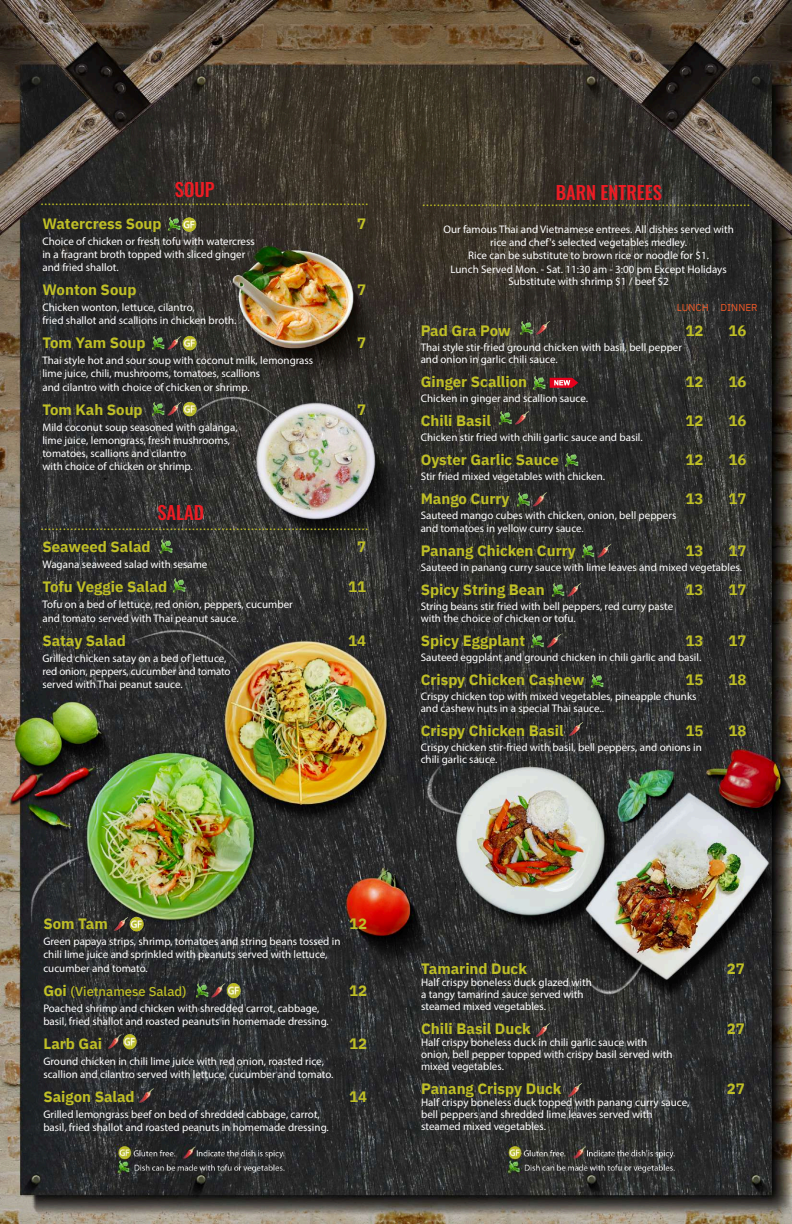
<style>
.page{position:relative;width:792px;height:1224px;background:#fff}
.page>*{position:absolute;margin:0;border:0;box-sizing:border-box;transform-origin:0 0}
.t1{font:500 18.5px "Oswald";color:#ed1c24}
.t2{font:700 15px "IBM Plex Sans Thai Looped";color:#bfbf26}
.t3{font:500 13px "IBM Plex Sans Thai Looped";color:#bfbf26}
.t4{font:11px/13.2px "Myriad Pro";color:#fff}
.t5{font:10px "IBM Plex Sans Thai Looped";color:#f15a29}
.t6{font:700 9px "IBM Plex Sans Thai Looped";color:#bfbf26}
.s1{font-weight:700;font-size:15px}
</style>
<div class="page">
<img style="left:0;top:0;width:792px;height:1224px">
<img style="left:151px;top:335px;width:47px;height:17px">
<img style="left:151px;top:400px;width:47px;height:18px">
<img style="left:194px;top:982px;width:47px;height:17px">
<img style="left:166px;top:215px;width:32px;height:17px">
<img style="left:159px;top:538px;width:16px;height:16px">
<img style="left:172px;top:577px;width:16px;height:16px">
<img style="left:531px;top:375px;width:17px;height:16px">
<img style="left:564px;top:451px;width:16px;height:17px">
<img style="left:589px;top:672px;width:16px;height:16px">
<img style="left:519px;top:319px;width:31px;height:17px">
<img style="left:498px;top:409px;width:31px;height:17px">
<img style="left:516px;top:491px;width:31px;height:17px">
<img style="left:580px;top:543px;width:32px;height:17px">
<img style="left:550px;top:581px;width:32px;height:18px">
<img style="left:530px;top:632px;width:31px;height:18px">
<img style="left:112px;top:915px;width:32px;height:16px">
<img style="left:106px;top:1033px;width:32px;height:16px">
<img style="left:138px;top:1087px;width:16px;height:16px">
<img style="left:534px;top:1021px;width:17px;height:17px">
<img style="left:567px;top:721px;width:17px;height:16px">
<img style="left:566px;top:1081px;width:17px;height:16px">
<svg style="left:550px;top:378px;width:28px;height:10px"></svg>
<h1 class="t1" style="left:175px;top:180px;width:41px">SOUP</h1>
<h1 class="t1" style="left:556px;top:183px;width:108px">BARN ENTREES</h1>
<p class="t6" style="left:41px;top:196px;width:329px">.........................................................................................</p>
<h2 class="t2" style="left:42px;top:215px;width:121px">Watercress Soup</h2>
<h2 class="t2" style="left:357px;top:215px;width:10px">7</h2>
<p class="t4" style="left:42px;top:234px;width:214px">Choice of chicken or fresh tofu with watercress in a fragrant broth topped with sliced ginger and fried shallot.</p>
<h2 class="t2" style="left:42px;top:281px;width:96px">Wonton Soup</h2>
<h2 class="t2" style="left:357px;top:281px;width:10px">7</h2>
<p class="t4" style="left:42px;top:301px;width:196px">Chicken wonton, lettuce, cilantro,<br>fried shallot and scallions in chicken broth.</p>
<h2 class="t2" style="left:42px;top:334px;width:105px">Tom Yam Soup</h2>
<h2 class="t2" style="left:357px;top:334px;width:10px">7</h2>
<p class="t4" style="left:42px;top:354px;width:272px">Thai style hot and sour soup with coconut milk, lemongrass lime juice, chili, mushrooms, tomatoes, scallions<br>and cilantro with choice of chicken or shrimp.</p>
<h2 class="t2" style="left:42px;top:401px;width:102px">Tom Kah Soup</h2>
<h2 class="t2" style="left:357px;top:401px;width:10px">7</h2>
<p class="t4" style="left:42px;top:420px;width:197px">Mild coconut soup seasoned with galanga, lime juice, lemongrass, fresh mushrooms, tomatoes, scallions and cilantro<br>with choice of chicken or shrimp.</p>
<h1 class="t1" style="left:158px;top:503px;width:48px">SALAD</h1>
<p class="t6" style="left:41px;top:521px;width:329px">.........................................................................................</p>
<h2 class="t2" style="left:42px;top:539px;width:110px">Seaweed Salad</h2>
<h2 class="t2" style="left:357px;top:539px;width:10px">7</h2>
<p class="t4" style="left:42px;top:558px;width:167px">Wagana seaweed salad with sesame</p>
<h2 class="t2" style="left:42px;top:579px;width:126px">Tofu Veggie Salad</h2>
<h2 class="t2" style="left:348px;top:579px;width:19px">11</h2>
<p class="t4" style="left:42px;top:598px;width:252px">Tofu on a bed of lettuce, red onion, peppers, cucumber and tomato served with Thai peanut sauce.</p>
<h2 class="t2" style="left:42px;top:632px;width:85px">Satay Salad</h2>
<h2 class="t2" style="left:348px;top:632px;width:19px">14</h2>
<p class="t4" style="left:42px;top:651px;width:190px">Grilled chicken satay on a bed of lettuce, red onion, peppers, cucumber and tomato served with Thai peanut sauce.</p>
<p class="t6" style="left:422px;top:197px;width:329px">.........................................................................................</p>
<p class="t4" style="left:443px;top:223px;width:292px;text-align:center">Our famous Thai and Vietnamese entrees. All dishes served with rice and chef's selected vegetables medley.<br>Rice can be substitute to brown rice or noodle for $1.<br>Lunch Served Mon. - Sat. 11:30 am - 3:00 pm Except Holidays</p>
<p class="t4" style="left:508px;top:274px;width:162px">Substitute with shrimp $1 / beef $2</p>
<p class="t5" style="left:677px;top:302px;width:82px">LUNCH DINNER</p>
<h2 class="t2" style="left:421px;top:322px;width:91px">Pad Gra Pow</h2>
<h2 class="t2" style="left:686px;top:322px;width:19px">12</h2>
<h2 class="t2" style="left:728px;top:322px;width:19px">16</h2>
<p class="t4" style="left:421px;top:341px;width:263px;line-height:12px">Thai style stir-fried ground chicken with basil, bell pepper and onion in garlic chili sauce.</p>
<h2 class="t2" style="left:421px;top:373px;width:108px">Ginger Scallion</h2>
<h2 class="t2" style="left:686px;top:373px;width:19px">12</h2>
<h2 class="t2" style="left:728px;top:373px;width:19px">16</h2>
<p class="t4" style="left:421px;top:391px;width:169px">Chicken in ginger and scallion sauce.</p>
<h2 class="t2" style="left:421px;top:412px;width:72px">Chili Basil</h2>
<h2 class="t2" style="left:686px;top:412px;width:19px">12</h2>
<h2 class="t2" style="left:728px;top:412px;width:19px">16</h2>
<p class="t4" style="left:421px;top:430px;width:224px">Chicken stir fried with chili garlic sauce and basil.</p>
<h2 class="t2" style="left:421px;top:451px;width:140px">Oyster Garlic Sauce</h2>
<h2 class="t2" style="left:686px;top:451px;width:19px">12</h2>
<h2 class="t2" style="left:728px;top:451px;width:20px">16</h2>
<p class="t4" style="left:421px;top:469px;width:186px">Stir fried mixed vegetables with chicken.</p>
<h2 class="t2" style="left:421px;top:490px;width:90px">Mango Curry</h2>
<h2 class="t2" style="left:686px;top:490px;width:19px">13</h2>
<h2 class="t2" style="left:728px;top:490px;width:19px">17</h2>
<p class="t4" style="left:421px;top:508px;width:257px">Sauteed mango cubes with chicken, onion, bell peppers and tomatoes in yellow curry sauce.</p>
<h2 class="t2" style="left:421px;top:542px;width:157px">Panang Chicken Curry</h2>
<h2 class="t2" style="left:686px;top:542px;width:19px">13</h2>
<h2 class="t2" style="left:728px;top:542px;width:20px">17</h2>
<p class="t4" style="left:421px;top:560px;width:323px">Sauteed in panang curry sauce with lime leaves and mixed vegetables.</p>
<h2 class="t2" style="left:421px;top:581px;width:126px">Spicy String Bean</h2>
<h2 class="t2" style="left:686px;top:581px;width:19px">13</h2>
<h2 class="t2" style="left:728px;top:581px;width:19px">17</h2>
<p class="t4" style="left:421px;top:600px;width:254px;line-height:12px">String beans stir fried with bell peppers, red curry paste with the choice of chicken or tofu.</p>
<h2 class="t2" style="left:421px;top:632px;width:106px">Spicy Eggplant</h2>
<h2 class="t2" style="left:686px;top:632px;width:19px">13</h2>
<h2 class="t2" style="left:728px;top:632px;width:19px">17</h2>
<p class="t4" style="left:421px;top:650px;width:282px">Sauteed eggplant and ground chicken in chili garlic and basil.</p>
<h2 class="t2" style="left:421px;top:671px;width:165px">Crispy Chicken Cashew</h2>
<h2 class="t2" style="left:686px;top:671px;width:19px">15</h2>
<h2 class="t2" style="left:728px;top:671px;width:19px">18</h2>
<p class="t4" style="left:421px;top:690px;width:277px;line-height:12px">Crispy chicken top with mixed vegetables, pineapple chunks and cashew nuts in a special Thai sauce..</p>
<h2 class="t2" style="left:421px;top:722px;width:145px">Crispy Chicken Basil</h2>
<h2 class="t2" style="left:686px;top:722px;width:19px">15</h2>
<h2 class="t2" style="left:728px;top:722px;width:20px">18</h2>
<p class="t4" style="left:421px;top:741px;width:283px;line-height:12px">Crispy chicken stir-fried with basil, bell peppers, and onions in chili garlic sauce.</p>
<h2 class="t2" style="left:43px;top:915px;width:66px">Som Tam</h2>
<h2 class="t2" style="left:349px;top:915px;width:19px">12</h2>
<p class="t4" style="left:43px;top:935px;width:299px">Green papaya strips, shrimp, tomatoes and string beans tossed in chili lime juice and sprinkled with peanuts served with lettuce, cucumber and tomato.</p>
<p class="t3" style="left:43px;top:984px;width:145px"><span class="s1">Goi</span> (Vietnamese Salad)</p>
<h2 class="t2" style="left:349px;top:982px;width:19px">12</h2>
<p class="t4" style="left:43px;top:1001px;width:287px">Poached shrimp and chicken with shredded carrot, cabbage, basil, fried shallot and roasted peanuts in homemade dressing.</p>
<h2 class="t2" style="left:43px;top:1035px;width:60px">Larb Gai</h2>
<h2 class="t2" style="left:349px;top:1035px;width:19px">12</h2>
<p class="t4" style="left:43px;top:1054px;width:292px">Ground chicken in chili lime juice with red onion, roasted rice, scallion and cilantro served with lettuce, cucumber and tomato.</p>
<h2 class="t2" style="left:43px;top:1088px;width:93px">Saigon Salad</h2>
<h2 class="t2" style="left:349px;top:1088px;width:19px">14</h2>
<p class="t4" style="left:43px;top:1108px;width:287px">Grilled lemongrass beef on bed of shredded cabbage, carrot, basil, fried shallot and roasted peanuts in homemade dressing.</p>
<h2 class="t2" style="left:421px;top:960px;width:107px">Tamarind Duck</h2>
<h2 class="t2" style="left:727px;top:960px;width:19px">27</h2>
<p class="t4" style="left:421px;top:976px;width:172px;line-height:12px">Half crispy boneless duck glazed with a tangy tamarind sauce served with steamed mixed vegetables.</p>
<h2 class="t2" style="left:421px;top:1020px;width:111px">Chili Basil Duck</h2>
<h2 class="t2" style="left:727px;top:1020px;width:19px">27</h2>
<p class="t4" style="left:421px;top:1036px;width:253px;line-height:12px">Half crispy boneless duck in chili garlic sauce with onion, bell pepper topped with crispy basil served with mixed vegetables.</p>
<h2 class="t2" style="left:421px;top:1080px;width:142px">Panang Crispy Duck</h2>
<h2 class="t2" style="left:727px;top:1080px;width:19px">27</h2>
<p class="t4" style="left:421px;top:1096px;width:270px;line-height:12px">Half crispy boneless duck topped with panang curry sauce, bell peppers and shredded lime leaves served with steamed mixed vegetables.</p>
</div>
